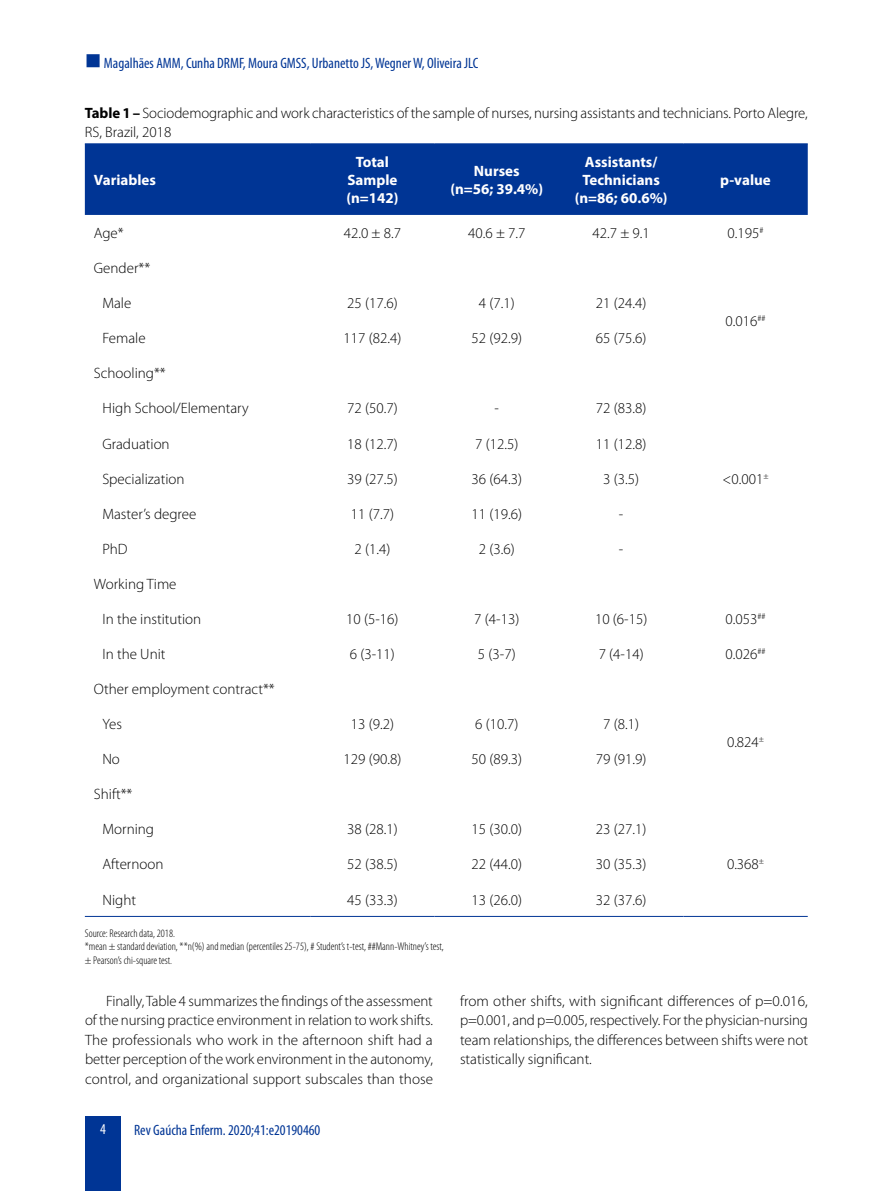
<style>
.page{position:relative;width:893px;height:1191px;background:#fff}
.page>*{position:absolute;margin:0;border:0;box-sizing:border-box;transform-origin:0 0}
.MIOLO-EN{font:300 15px/19.5px "Myriad Pro";color:#000;text-align:justify}
.COL_MIOLO{font:300 15px "Myriad Pro";color:#000}
.COL_ESQ{font:300 15px "Myriad Pro";color:#000}
.Titulo_quadro_figura{font:300 15px/19.5px "Myriad Pro";letter-spacing:-.005em;color:#000}
.t1{font:condensed 15px "Myriad Pro";color:#003595}
.COL_CABECALHO{font:700 15px/18px "Myriad Pro";color:#fff;text-align:center}
.t2{font:condensed 15px "Myriad Pro";color:#fff}
.Fonte_quadro_figura{font:300 condensed 11.25px "Myriad Pro";color:#000}
.s1{font-weight:700}
</style>
<div class="page">
<div style="left:85px;top:1116px;width:36px;height:75px;background:#003595"></div>
<div style="left:85px;top:144px;width:723px;height:71px;background:#003595"></div>
<hr style="left:85px;top:143px;width:225px;height:1px;background:#003595">
<hr style="left:310px;top:143px;width:125px;height:1px;background:#003595">
<hr style="left:435px;top:143px;width:124px;height:1px;background:#003595">
<hr style="left:559px;top:143px;width:124px;height:1px;background:#003595">
<hr style="left:683px;top:143px;width:125px;height:1px;background:#003595">
<hr style="left:85px;top:916px;width:225px;height:1px;background:#003595">
<hr style="left:310px;top:916px;width:125px;height:1px;background:#003595">
<hr style="left:435px;top:916px;width:124px;height:1px;background:#003595">
<hr style="left:559px;top:916px;width:124px;height:1px;background:#003595">
<hr style="left:683px;top:916px;width:125px;height:1px;background:#003595">
<p class="t1" style="left:104px;top:54px;width:376px">Magalhães AMM, Cunha DRMF, Moura GMSS, Urbanetto JS, Wegner W, Oliveira JLC</p>
<p class="Titulo_quadro_figura" style="left:85px;top:103px;width:724px"><span class="s1">Table 1 –</span> Sociodemographic and work characteristics of the sample of nurses, nursing assistants and technicians. Porto Alegre,<br>RS, Brazil, 2018</p>
<p class="COL_CABECALHO" style="left:94px;top:170px;width:64px">Variables</p>
<p class="COL_CABECALHO" style="left:347px;top:152px;width:52px">Total<br>Sample</p>
<p class="COL_CABECALHO" style="left:346px;top:188px;width:54px">(n=142)</p>
<p class="COL_CABECALHO" style="left:582px;top:152px;width:79px;text-align:left">Assistants/<br>Technicians</p>
<p class="COL_CABECALHO" style="left:575px;top:188px;width:94px">(n=86; 60.6%)</p>
<p class="COL_CABECALHO" style="left:474px;top:161px;width:47px">Nurses</p>
<p class="COL_CABECALHO" style="left:450px;top:179px;width:94px">(n=56; 39.4%)</p>
<p class="COL_CABECALHO" style="left:720px;top:170px;width:52px">p-value</p>
<p class="COL_ESQ" style="left:94px;top:224px;width:31px">Age*</p>
<p class="COL_MIOLO" style="left:344px;top:224px;width:59px">42.0 ± 8.7</p>
<p class="COL_MIOLO" style="left:468px;top:224px;width:59px">40.6 ± 7.7</p>
<p class="COL_MIOLO" style="left:592px;top:224px;width:59px">42.7 ± 9.1</p>
<p class="COL_MIOLO" style="left:728px;top:224px;width:37px">0.195<sup>#</sup></p>
<p class="COL_ESQ" style="left:94px;top:259px;width:58px">Gender**</p>
<p class="COL_ESQ" style="left:102px;top:294px;width:31px">Male</p>
<p class="COL_MIOLO" style="left:347px;top:294px;width:52px">25 (17.6)</p>
<p class="COL_MIOLO" style="left:479px;top:294px;width:37px">4 (7.1)</p>
<p class="COL_MIOLO" style="left:596px;top:294px;width:52px">21 (24.4)</p>
<p class="COL_MIOLO" style="left:725px;top:312px;width:42px">0.016<sup>##</sup></p>
<p class="COL_ESQ" style="left:102px;top:329px;width:45px">Female</p>
<p class="COL_MIOLO" style="left:344px;top:329px;width:59px">117 (82.4)</p>
<p class="COL_MIOLO" style="left:472px;top:329px;width:52px">52 (92.9)</p>
<p class="COL_MIOLO" style="left:596px;top:329px;width:52px">65 (75.6)</p>
<p class="COL_ESQ" style="left:94px;top:364px;width:73px">Schooling**</p>
<p class="COL_ESQ" style="left:102px;top:399px;width:148px">High School/Elementary</p>
<p class="COL_MIOLO" style="left:347px;top:399px;width:52px">72 (50.7)</p>
<p class="COL_MIOLO" style="left:495px;top:399px;width:6px">-</p>
<p class="COL_MIOLO" style="left:596px;top:399px;width:52px">72 (83.8)</p>
<p class="COL_ESQ" style="left:102px;top:434px;width:69px">Graduation</p>
<p class="COL_MIOLO" style="left:347px;top:434px;width:52px">18 (12.7)</p>
<p class="COL_MIOLO" style="left:475px;top:434px;width:45px">7 (12.5)</p>
<p class="COL_MIOLO" style="left:596px;top:434px;width:52px">11 (12.8)</p>
<p class="COL_ESQ" style="left:102px;top:469px;width:84px">Specialization</p>
<p class="COL_MIOLO" style="left:347px;top:469px;width:52px">39 (27.5)</p>
<p class="COL_MIOLO" style="left:472px;top:469px;width:52px">36 (64.3)</p>
<p class="COL_MIOLO" style="left:603px;top:469px;width:37px">3 (3.5)</p>
<p class="COL_ESQ" style="left:102px;top:504px;width:95px">Master’s degree</p>
<p class="COL_MIOLO" style="left:351px;top:504px;width:45px">11 (7.7)</p>
<p class="COL_MIOLO" style="left:472px;top:504px;width:52px">11 (19.6)</p>
<p class="COL_MIOLO" style="left:619px;top:504px;width:6px">-</p>
<p class="COL_ESQ" style="left:102px;top:540px;width:27px">PhD</p>
<p class="COL_MIOLO" style="left:354px;top:540px;width:37px">2 (1.4)</p>
<p class="COL_MIOLO" style="left:479px;top:540px;width:37px">2 (3.6)</p>
<p class="COL_MIOLO" style="left:619px;top:540px;width:6px">-</p>
<p class="COL_ESQ" style="left:94px;top:575px;width:84px">Working Time</p>
<p class="COL_ESQ" style="left:102px;top:610px;width:100px">In the institution</p>
<p class="COL_MIOLO" style="left:346px;top:610px;width:54px">10 (5-16)</p>
<p class="COL_MIOLO" style="left:474px;top:610px;width:46px">7 (4-13)</p>
<p class="COL_MIOLO" style="left:595px;top:610px;width:54px">10 (6-15)</p>
<p class="COL_MIOLO" style="left:725px;top:610px;width:42px">0.053<sup>##</sup></p>
<p class="COL_ESQ" style="left:102px;top:645px;width:65px">In the Unit</p>
<p class="COL_MIOLO" style="left:350px;top:645px;width:46px">6 (3-11)</p>
<p class="COL_MIOLO" style="left:478px;top:645px;width:39px">5 (3-7)</p>
<p class="COL_MIOLO" style="left:599px;top:645px;width:46px">7 (4-14)</p>
<p class="COL_MIOLO" style="left:725px;top:645px;width:42px">0.026<sup>##</sup></p>
<p class="COL_ESQ" style="left:94px;top:680px;width:182px">Other employment contract**</p>
<p class="COL_ESQ" style="left:102px;top:715px;width:21px">Yes</p>
<p class="COL_MIOLO" style="left:351px;top:715px;width:45px">13 (9.2)</p>
<p class="COL_MIOLO" style="left:475px;top:715px;width:45px">6 (10.7)</p>
<p class="COL_MIOLO" style="left:603px;top:715px;width:37px">7 (8.1)</p>
<p class="COL_MIOLO" style="left:727px;top:732px;width:39px">0.824<sup>±</sup></p>
<p class="COL_ESQ" style="left:102px;top:750px;width:19px">No</p>
<p class="COL_MIOLO" style="left:344px;top:750px;width:59px">129 (90.8)</p>
<p class="COL_MIOLO" style="left:472px;top:750px;width:52px">50 (89.3)</p>
<p class="COL_MIOLO" style="left:596px;top:750px;width:52px">79 (91.9)</p>
<p class="COL_ESQ" style="left:94px;top:785px;width:40px">Shift**</p>
<p class="COL_ESQ" style="left:102px;top:820px;width:53px">Morning</p>
<p class="COL_MIOLO" style="left:347px;top:820px;width:52px">38 (28.1)</p>
<p class="COL_MIOLO" style="left:472px;top:820px;width:52px">15 (30.0)</p>
<p class="COL_MIOLO" style="left:596px;top:820px;width:52px">23 (27.1)</p>
<p class="COL_MIOLO" style="left:727px;top:855px;width:39px">0.368<sup>±</sup></p>
<p class="COL_MIOLO" style="left:722px;top:469px;width:48px">&lt;0.001<sup>±</sup></p>
<p class="COL_ESQ" style="left:102px;top:855px;width:63px">Afternoon</p>
<p class="COL_MIOLO" style="left:347px;top:855px;width:52px">52 (38.5)</p>
<p class="COL_MIOLO" style="left:472px;top:855px;width:52px">22 (44.0)</p>
<p class="COL_MIOLO" style="left:596px;top:855px;width:52px">30 (35.3)</p>
<p class="COL_ESQ" style="left:102px;top:890px;width:35px">Night</p>
<p class="COL_MIOLO" style="left:347px;top:890px;width:52px">45 (33.3)</p>
<p class="COL_MIOLO" style="left:472px;top:890px;width:52px">13 (26.0)</p>
<p class="COL_MIOLO" style="left:596px;top:890px;width:52px">32 (37.6)</p>
<p class="Fonte_quadro_figura" style="left:85px;top:926px;width:92px">Source: Research data, 2018.</p>
<p class="Fonte_quadro_figura" style="left:85px;top:939px;width:360px">*mean ± standard deviation, **n(%) and median (percentiles 25-75), # Student’s t-test, ##Mann-Whitney’s test,</p>
<p class="Fonte_quadro_figura" style="left:85px;top:953px;width:89px">± Pearson’s chi-square test.</p>
<p class="MIOLO-EN" style="left:85px;top:991px;width:350px;text-indent:21px">Finally, Table 4 summarizes the findings of the assessment of the nursing practice environment in relation to work shifts.<br>The professionals who work in the afternoon shift had a better perception of the work environment in the autonomy, control, and organizational support subscales than those</p>
<p class="MIOLO-EN" style="left:460px;top:991px;width:350px">from other shifts, with significant differences of p=0.016, p=0.001, and p=0.005, respectively. For the physician-nursing team relationships, the differences between shifts were not statistically significant.</p>
<p class="t2" style="left:100px;top:1120px;width:7px">4</p>
<p class="t1" style="left:134px;top:1121px;width:188px">Rev Gaúcha Enferm. 2020;41:e20190460</p>
</div>
